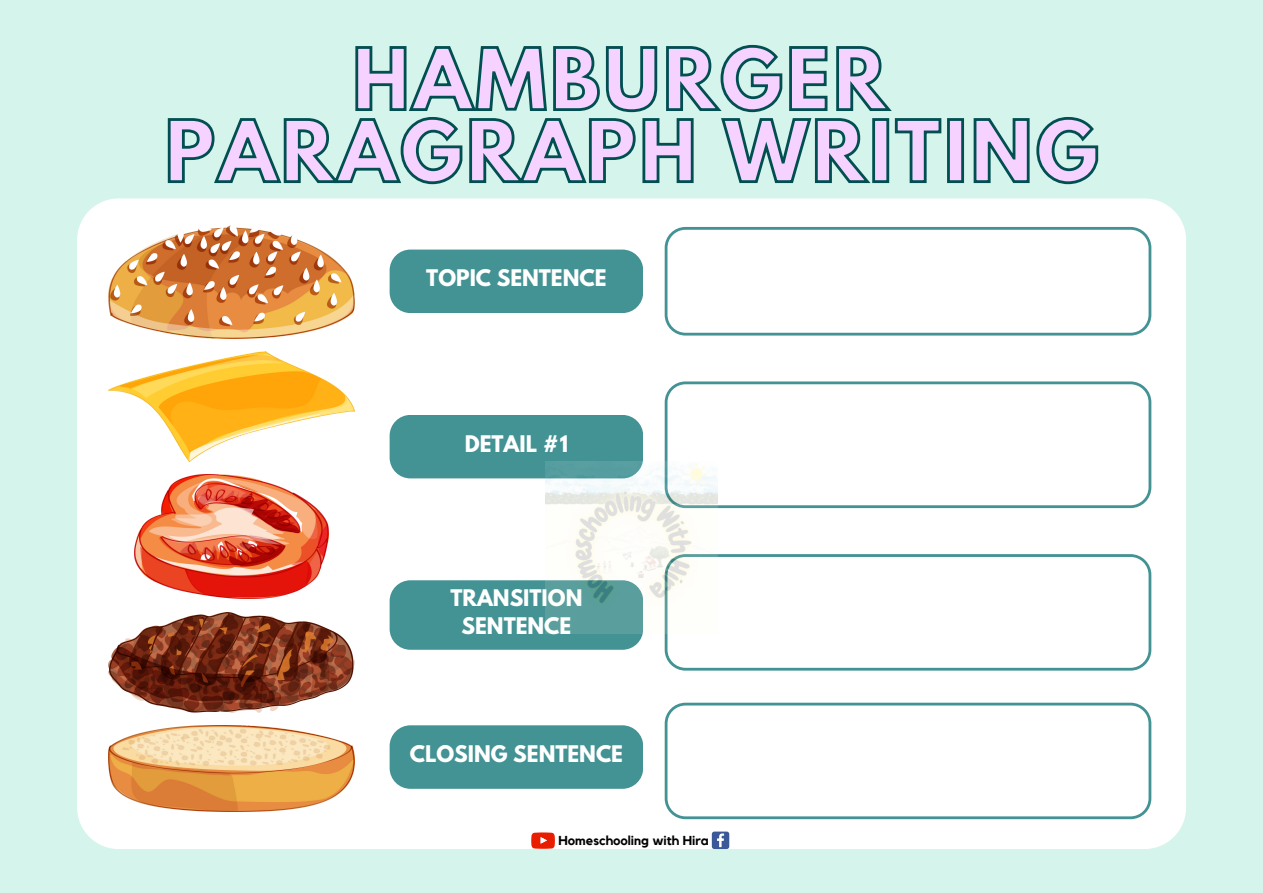
<style>
.page{position:relative;width:1263px;height:893px;background:#d5f4eb}
.page>*{position:absolute;margin:0;border:0;box-sizing:border-box;transform-origin:0 0}
.t1{font:700 75.3px "League Spartan";letter-spacing:.045em;color:#f5d2ff}
.t2{font:700 20.25px/28.1px "League Spartan";color:#fff;text-align:center}
.t3{font:700 12.9px "Kollektif";color:#000}
</style>
<div class="page">
<div style="left:77px;top:198px;width:1109px;height:651px;background:#fff"></div>
<img style="left:108px;top:725px;width:247px;height:86px">
<img style="left:108px;top:224px;width:247px;height:114px">
<img style="left:108px;top:352px;width:247px;height:109px">
<img style="left:108px;top:612px;width:247px;height:100px">
<img style="left:135px;top:474px;width:193px;height:125px">
<div style="left:390px;top:249px;width:253px;height:64px;background:#439294;border-radius:21px"></div>
<div style="left:390px;top:725px;width:253px;height:64px;background:#439294;border-radius:21px"></div>
<div style="left:390px;top:415px;width:253px;height:63px;background:#439294;border-radius:21px"></div>
<div style="left:390px;top:580px;width:253px;height:70px;background:#439294;border-radius:21px"></div>
<div style="left:665px;top:227px;width:486px;height:108px;background:#fff"></div>
<div style="left:665px;top:381px;width:486px;height:127px;background:#fff"></div>
<svg style="left:665px;top:702px;width:486px;height:117px"></svg>
<svg style="left:355px;top:44px;width:537px;height:69px"></svg>
<svg style="left:167px;top:117px;width:932px;height:68px"></svg>
<div style="left:665px;top:554px;width:486px;height:116px;background:#fff"></div>
<img style="left:546px;top:461px;width:172px;height:172px">
<svg style="left:531px;top:832px;width:24px;height:16px"></svg>
<svg style="left:712px;top:831px;width:17px;height:18px"></svg>
<p class="t1" style="left:352px;top:42px;width:536px">HAMBURGER</p>
<p class="t1" style="left:165px;top:114px;width:935px">PARAGRAPH WRITING</p>
<p class="t2" style="left:426px;top:266px;width:182px">TOPIC SENTENCE</p>
<p class="t2" style="left:465px;top:432px;width:105px">DETAIL #1</p>
<p class="t2" style="left:450px;top:586px;width:134px">TRANSITION<br>SENTENCE</p>
<p class="t2" style="left:410px;top:742px;width:215px">CLOSING SENTENCE</p>
<p class="t3" style="left:558px;top:834px;width:152px">Homeschooling with Hira</p>
</div>
